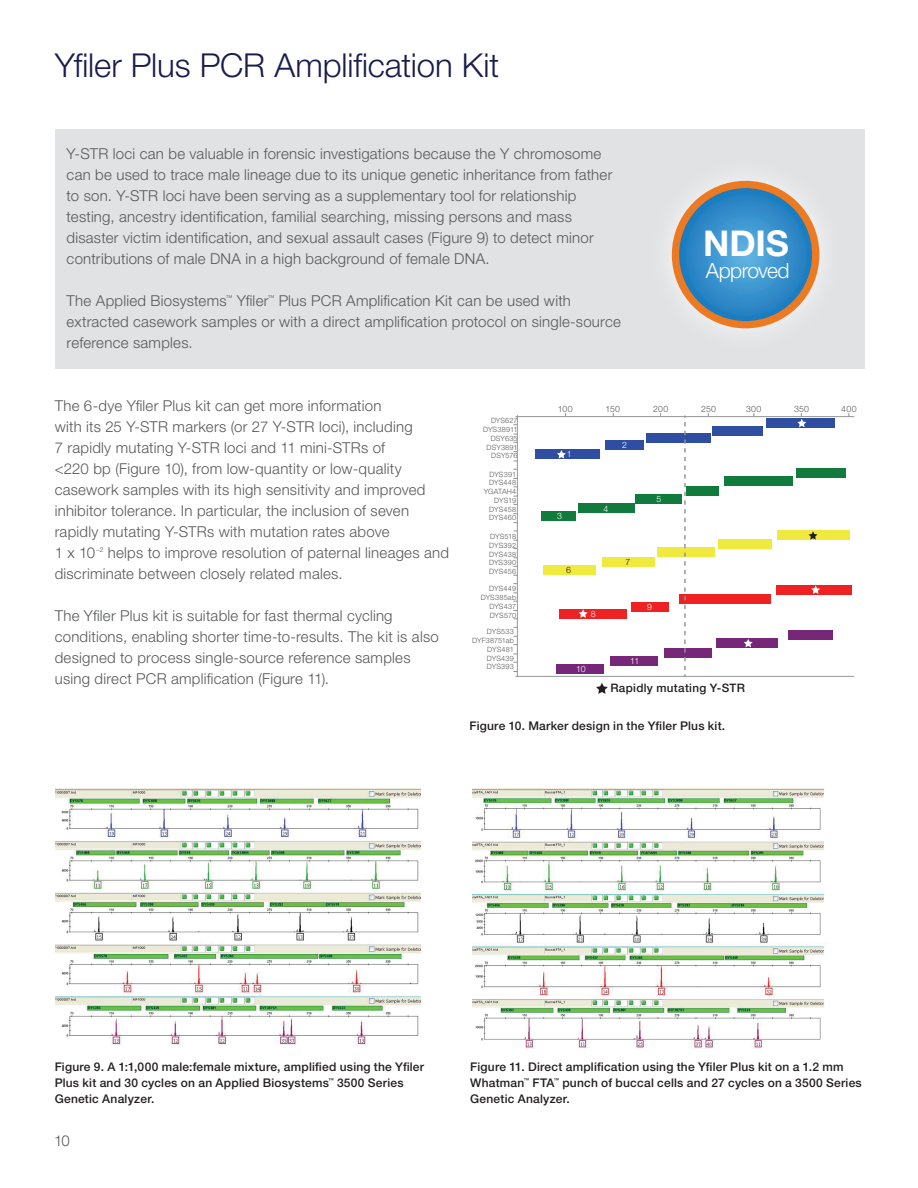
<style>
.page{position:relative;width:918px;height:1188px;background:#fff}
.page>*{position:absolute;margin:0;border:0;box-sizing:border-box;transform-origin:0 0}
.t1{font:700 35.55px "Helvetica Neue LTW1 G";color:#fff}
.t2{font:300 33px "Helvetica Neue LTW1 G";letter-spacing:-.005em;color:#1a1d4c}
.t3{font:300 21px "Helvetica Neue LTW1 G";letter-spacing:-.03em;color:#fff}
.t4{font:300 15px/21px "Helvetica Neue LTW1 G";letter-spacing:.015em;color:#57585a}
.t5{font:500 12px/15.8px "Helvetica Neue LTW1 G";letter-spacing:.02em;color:#231f20}
.t6{font:500 11.7px "Helvetica Neue LTW1 G";letter-spacing:.025em;color:#231f20}
.t7{font:300 8.7px "Helvetica Neue LTW1 G";letter-spacing:.025em;color:#57585a}
.t8{font:300 8.7px "Helvetica Neue LTW1 G";color:#fff}
.t9{font:300 8.7px "Helvetica Neue LTW1 G";color:#231f20}
.t10{font:300 7.35px/8.7px "Helvetica Neue LTW1 G";letter-spacing:.01em;color:#57585a;text-align:right}
.t11{font:300 6.75px "Helvetica Neue LTW1 G";color:#57585a}
.t12{font:500 5.4px "Helvetica Neue LTW1 G";color:#231f20}
</style>
<div class="page">
<div style="left:55px;top:129px;width:810px;height:239px;background:#e1e2e4"></div>
<div style="left:658px;top:547px;width:57px;height:10px;background:#efea3d"></div>
<div style="left:680px;top:594px;width:91px;height:10px;background:#ee2123"></div>
<div style="left:664px;top:648px;width:48px;height:10px;background:#762778"></div>
<svg style="left:596px;top:683px;width:12px;height:11px"></svg>
<div style="left:535px;top:449px;width:64px;height:10px;background:#2f4ea1"></div>
<div style="left:606px;top:440px;width:38px;height:10px;background:#2f4ea1"></div>
<div style="left:646px;top:433px;width:65px;height:9px;background:#2f4ea1"></div>
<div style="left:713px;top:426px;width:50px;height:9px;background:#2f4ea1"></div>
<div style="left:766px;top:418px;width:68px;height:10px;background:#2f4ea1"></div>
<svg style="left:557px;top:450px;width:9px;height:9px"></svg>
<hr style="left:517px;top:415px;width:1px;height:262px;background:#939598">
<hr style="left:516px;top:676px;width:338px;height:1px;background:#939598">
<hr style="left:516px;top:416px;width:338px;height:1px;background:#939598">
<div style="left:541px;top:511px;width:35px;height:10px;background:#117b3d"></div>
<div style="left:578px;top:504px;width:56px;height:9px;background:#117b3d"></div>
<div style="left:636px;top:494px;width:46px;height:10px;background:#117b3d"></div>
<div style="left:686px;top:487px;width:32px;height:9px;background:#117b3d"></div>
<div style="left:724px;top:477px;width:68px;height:9px;background:#117b3d"></div>
<div style="left:796px;top:469px;width:50px;height:9px;background:#117b3d"></div>
<div style="left:543px;top:565px;width:53px;height:10px;background:#efea3d"></div>
<svg style="left:684px;top:417px;width:2px;height:259px"></svg>
<div style="left:603px;top:557px;width:52px;height:10px;background:#efea3d"></div>
<div style="left:718px;top:539px;width:54px;height:10px;background:#efea3d"></div>
<div style="left:777px;top:530px;width:72px;height:10px;background:#efea3d"></div>
<svg style="left:809px;top:531px;width:8px;height:9px"></svg>
<div style="left:559px;top:609px;width:68px;height:10px;background:#ee2123"></div>
<div style="left:631px;top:602px;width:38px;height:10px;background:#ee2123"></div>
<div style="left:776px;top:585px;width:76px;height:10px;background:#ee2123"></div>
<div style="left:788px;top:630px;width:45px;height:10px;background:#762778"></div>
<div style="left:717px;top:638px;width:61px;height:10px;background:#762778"></div>
<div style="left:610px;top:656px;width:48px;height:9px;background:#762778"></div>
<div style="left:556px;top:664px;width:48px;height:10px;background:#762778"></div>
<svg style="left:579px;top:609px;width:9px;height:9px"></svg>
<svg style="left:811px;top:585px;width:9px;height:9px"></svg>
<svg style="left:744px;top:639px;width:9px;height:8px"></svg>
<svg style="left:797px;top:413px;width:9px;height:14px"></svg>
<img style="left:671px;top:180px;width:149px;height:149px">
<svg style="left:676px;top:185px;width:140px;height:140px;background:#3f8cbf"></svg>
<div style="left:672px;top:181px;width:147px;height:147px;border:7px solid #ec7a23;border-radius:50%"></div>
<img style="left:56px;top:789px;width:365px;height:256px">
<img style="left:472px;top:789px;width:355px;height:260px">
<h2 class="t2" style="left:55px;top:45px;width:446px">Yfiler Plus PCR Amplification Kit</h2>
<p class="t4" style="left:67px;top:143px;width:547px">Y-STR loci can be valuable in forensic investigations because the Y chromosome can be used to trace male lineage due to its unique genetic inheritance from father to son. Y-STR loci have been serving as a supplementary tool for relationship testing, ancestry identification, familial searching, missing persons and mass disaster victim identification, and sexual assault cases (Figure 9) to detect minor contributions of male DNA in a high background of female DNA.</p>
<p class="t4" style="left:67px;top:290px;width:162px">The Applied Biosystems</p>
<p class="t11" style="left:226px;top:293px;width:8px">™</p>
<p class="t4" style="left:237px;top:290px;width:33px">Yfiler</p>
<p class="t11" style="left:268px;top:293px;width:8px">™</p>
<p class="t4" style="left:67px;top:290px;width:556px;text-indent:212px">Plus PCR Amplification Kit can be used with extracted casework samples or with a direct amplification protocol on single-source reference samples.</p>
<h1 class="t1" style="left:703px;top:221px;width:87px">NDIS</h1>
<h3 class="t3" style="left:706px;top:258px;width:85px">Approved</h3>
<p class="t4" style="left:55px;top:395px;width:372px">The 6-dye Yfiler Plus kit can get more information<br>with its 25 Y-STR markers (or 27 Y-STR loci), including<br>7 rapidly mutating Y-STR loci and 11 mini-STRs of<br>&lt;220 bp (Figure 10), from low-quantity or low-quality casework samples with its high sensitivity and improved inhibitor tolerance. In particular, the inclusion of seven rapidly mutating Y-STRs with mutation rates above<br>1 x 10</p>
<p class="t11" style="left:96px;top:545px;width:9px">–2</p>
<p class="t4" style="left:55px;top:542px;width:396px;text-indent:53px">helps to improve resolution of paternal lineages and discriminate between closely related males.</p>
<p class="t4" style="left:55px;top:605px;width:386px">The Yfiler Plus kit is suitable for fast thermal cycling conditions, enabling shorter time-to-results. The kit is also designed to process single-source reference samples using direct PCR amplification (Figure 11).</p>
<p class="t10" style="left:483px;top:416px;width:36px">DYS627<br>DYS38911<br>DSY635<br>DSY3891<br>DSY576</p>
<p class="t10" style="left:484px;top:470px;width:34px">DYS391<br>DYS448<br>YGATAH4<br>DYS19<br>DYS458<br>DYS460</p>
<p class="t10" style="left:489px;top:532px;width:29px;text-align:justify">DYS518<br>DYS392<br>DYS438<br>DYS390<br>DYS456</p>
<p class="t10" style="left:481px;top:584px;width:37px">DYS449<br>DYS385ab<br>DYS437<br>DYS570</p>
<p class="t10" style="left:472px;top:627px;width:43px">DYS533<br>DYF38751ab<br>DYS481<br>DYS439<br>DYS393</p>
<p class="t7" style="left:558px;top:403px;width:16px">100</p>
<p class="t7" style="left:606px;top:403px;width:16px">150</p>
<p class="t7" style="left:653px;top:403px;width:17px">200</p>
<p class="t7" style="left:701px;top:403px;width:16px">250</p>
<p class="t7" style="left:746px;top:403px;width:17px">300</p>
<p class="t7" style="left:794px;top:403px;width:17px">350</p>
<p class="t7" style="left:841px;top:403px;width:17px">400</p>
<p class="t8" style="left:567px;top:449px;width:6px">1</p>
<p class="t8" style="left:622px;top:439px;width:6px">2</p>
<p class="t8" style="left:557px;top:511px;width:6px">3</p>
<p class="t9" style="left:566px;top:564px;width:6px">6</p>
<p class="t8" style="left:604px;top:503px;width:6px">4</p>
<p class="t8" style="left:656px;top:494px;width:6px">5</p>
<p class="t8" style="left:591px;top:609px;width:6px">8</p>
<p class="t9" style="left:625px;top:557px;width:6px">7</p>
<p class="t8" style="left:647px;top:601px;width:6px">9</p>
<p class="t8" style="left:576px;top:664px;width:11px">10</p>
<p class="t8" style="left:630px;top:655px;width:11px">11</p>
<p class="t6" style="left:610px;top:680px;width:136px">Rapidly mutating Y-STR</p>
<p class="t5" style="left:470px;top:718px;width:257px">Figure 10. Marker design in the Yfiler Plus kit.</p>
<p class="t5" style="left:55px;top:1059px;width:371px">Figure 9. A 1:1,000 male:female mixture, amplified using the Yfiler<br>Plus kit and 30 cycles on an Applied Biosystems</p>
<p class="t12" style="left:328px;top:1077px;width:7px">™</p>
<p class="t5" style="left:337px;top:1075px;width:68px">3500 Series</p>
<p class="t5" style="left:55px;top:1091px;width:101px">Genetic Analyzer.</p>
<p class="t4" style="left:54px;top:1130px;width:18px">10</p>
<p class="t5" style="left:470px;top:1059px;width:375px">Figure 11. Direct amplification using the Yfiler Plus kit on a 1.2 mm<br>Whatman</p>
<p class="t5" style="left:470px;top:1075px;width:393px;text-indent:92px">punch of buccal cells and 27 cycles on a 3500 Series<br>Genetic Analyzer.</p>
<p class="t12" style="left:524px;top:1077px;width:7px">™</p>
<p class="t5" style="left:533px;top:1075px;width:24px">FTA</p>
<p class="t12" style="left:554px;top:1077px;width:7px">™</p>
</div>
